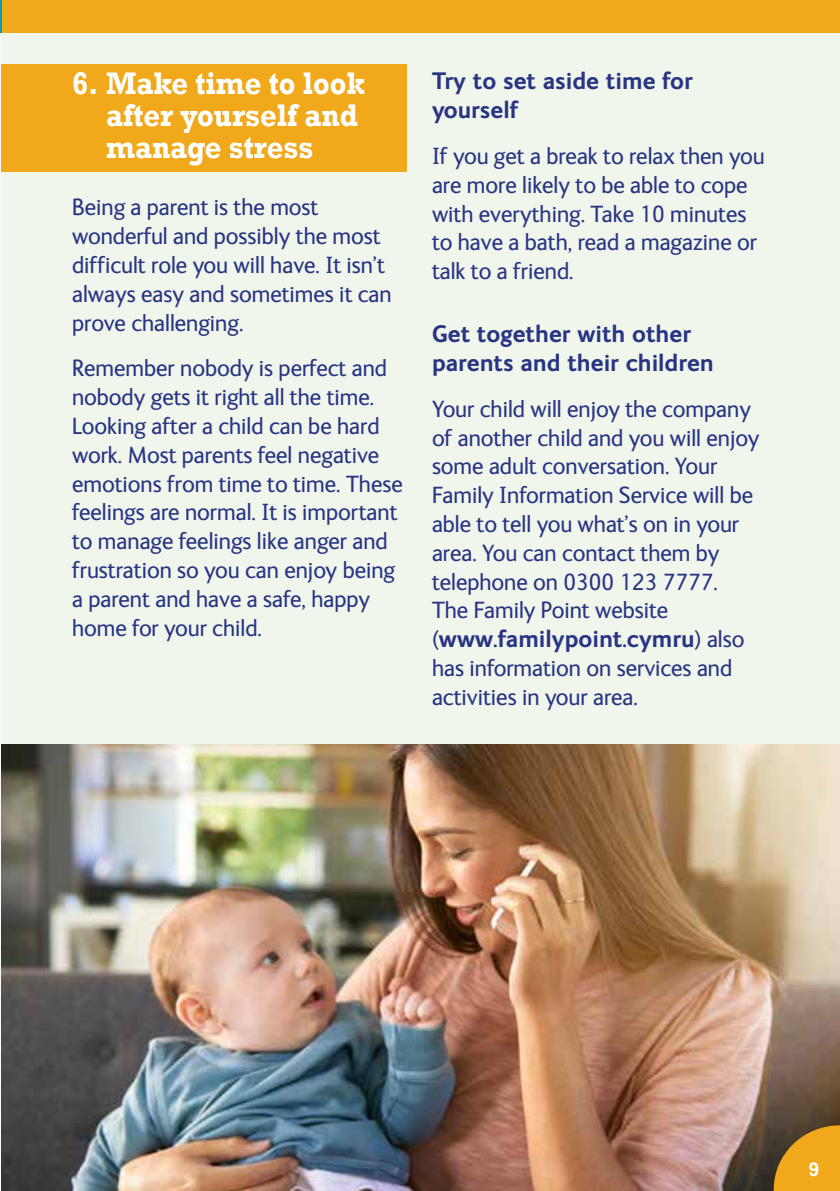
<style>
.page{position:relative;width:840px;height:1191px;background:#fff}
.page>*{position:absolute;margin:0;border:0;box-sizing:border-box;transform-origin:0 0}
.t1{font:700 32px/32px "Rockwell";color:#fff;scale:.91 1}
.t2{font:24px/28.8px "FS Ingrid";color:#283583}
.t3{font:700 24px/28.8px "FS Ingrid";color:#283583}
.t4{font:700 20px "Rockwell";color:#fff}
.s1{font-weight:700}
</style>
<div class="page">
<div style="left:1px;top:0;width:838px;height:1191px;background:#f1f6ec"></div>
<div style="left:1px;top:64px;width:405px;height:107px;background:#f1a91b"></div>
<div style="left:1px;top:0;width:838px;height:32px;background:#f1a91b"></div>
<img style="left:1px;top:745px;width:838px;height:446px">
<hr style="left:0;top:0;width:1px;height:32px;background:#009fac">
<svg style="left:773px;top:1125px;width:66px;height:66px;background:#ca901f"></svg>
<h1 class="t1" style="left:106px;top:67px;width:286px;text-indent:-34px">6. Make time to look after yourself and manage stress</h1>
<p class="t2" style="left:72px;top:193px;width:321px">Being a parent is the most wonderful and possibly the most difficult role you will have. It isn’t always easy and sometimes it can prove challenging.</p>
<p class="t2" style="left:72px;top:354px;width:332px">Remember nobody is perfect and nobody gets it right all the time.<br>Looking after a child can be hard work. Most parents feel negative emotions from time to time. These feelings are normal. It is important to manage feelings like anger and frustration so you can enjoy being a parent and have a safe, happy home for your child.</p>
<p class="t3" style="left:432px;top:67px;width:262px">Try to set aside time for yourself</p>
<p class="t2" style="left:432px;top:142px;width:334px">If you get a break to relax then you are more likely to be able to cope with everything. Take 10 minutes to have a bath, read a magazine or talk to a friend.</p>
<p class="t3" style="left:432px;top:319px;width:283px">Get together with other parents and their children</p>
<p class="t2" style="left:432px;top:395px;width:328px">Your child will enjoy the company of another child and you will enjoy some adult conversation. Your<br>Family Information Service will be able to tell you what’s on in your area. You can contact them by telephone on 0300 123 7777.<br>The Family Point website (<span class="s1">www.familypoint.cymru</span>) also has information on services and activities in your area.</p>
<p class="t4" style="left:808px;top:1156px;width:13px">9</p>
</div>
